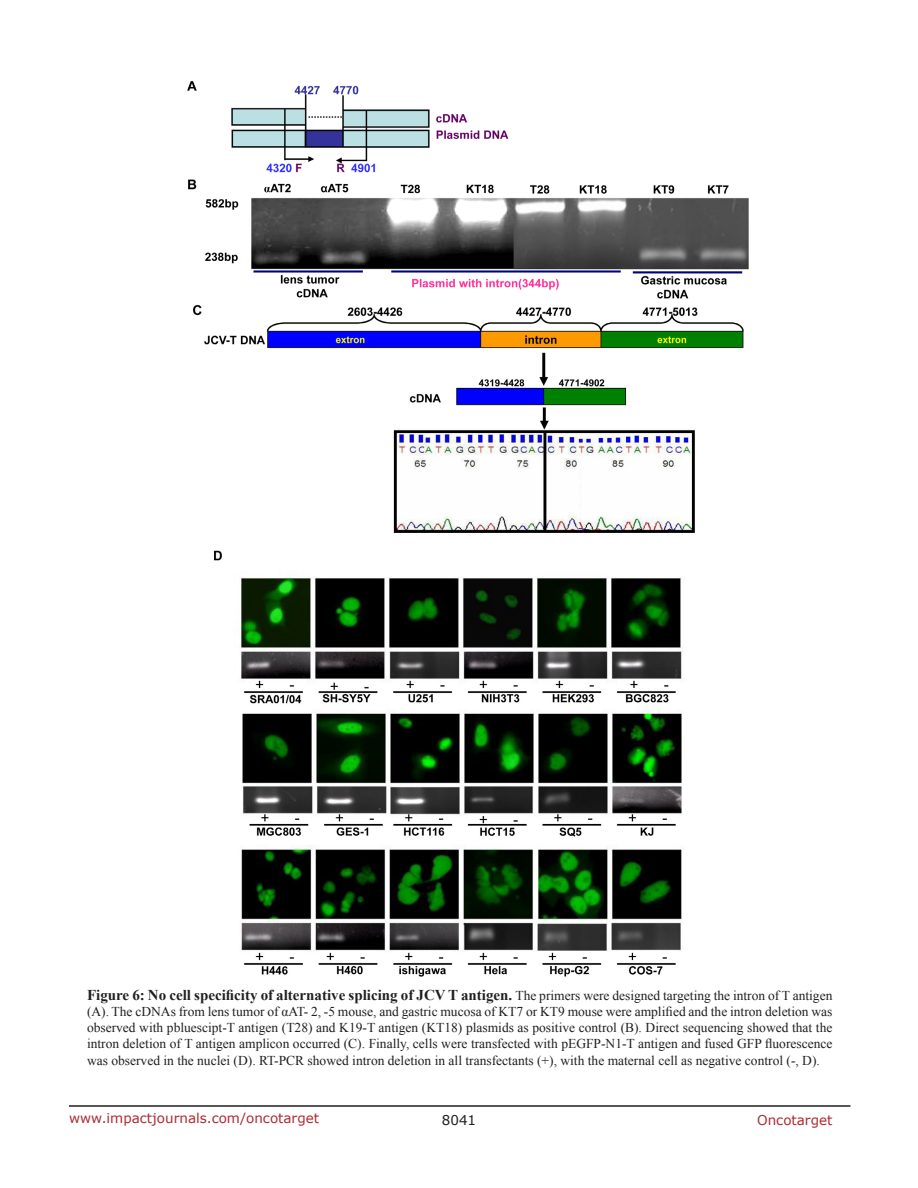
<style>
.page{position:relative;width:918px;height:1188px;background:#fff}
.page>*{position:absolute;margin:0;border:0;box-sizing:border-box;transform-origin:0 0}
.FigureText{font:700 15px "Times New Roman";color:#221f22}
.FigureText-2{font:13.5px/16.2px "Times New Roman";color:#221f22;text-align:justify}
.t1{font:13.5px "Verdana";color:#ac2b31}
.t2{font:13.5px "Verdana";color:#221f22}
.s1{font-weight:400;font-size:13.5px}
</style>
<div class="page">
<hr style="left:69px;top:1105px;width:781px;height:2px;background:#231f20">
<img style="left:187px;top:81px;width:562px;height:452px">
<img style="left:214px;top:550px;width:468px;height:427px">
<p class="FigureText" style="left:87px;top:984px;width:747px">Figure 6: No cell specificity of alternative splicing of JCV T antigen. <span class="s1">The primers were designed targeting the intron of T antigen</span></p>
<p class="FigureText-2" style="left:87px;top:1003px;width:747px">(A). The cDNAs from lens tumor of αAT- 2, -5 mouse, and gastric mucosa of KT7 or KT9 mouse were amplified and the intron deletion was observed with pbluescipt-T antigen (T28) and K19-T antigen (KT18) plasmids as positive control (B). Direct sequencing showed that the intron deletion of T antigen amplicon occurred (C). Finally, cells were transfected with pEGFP-N1-T antigen and fused GFP fluorescence was observed in the nuclei (D). RT-PCR showed intron deletion in all transfectants (+), with the maternal cell as negative control (-, D).</p>
<p class="t1" style="left:69px;top:1109px;width:252px">www.impactjournals.com/oncotarget</p>
<p class="t2" style="left:442px;top:1111px;width:36px">8041</p>
<p class="t1" style="left:757px;top:1111px;width:77px">Oncotarget</p>
</div>
